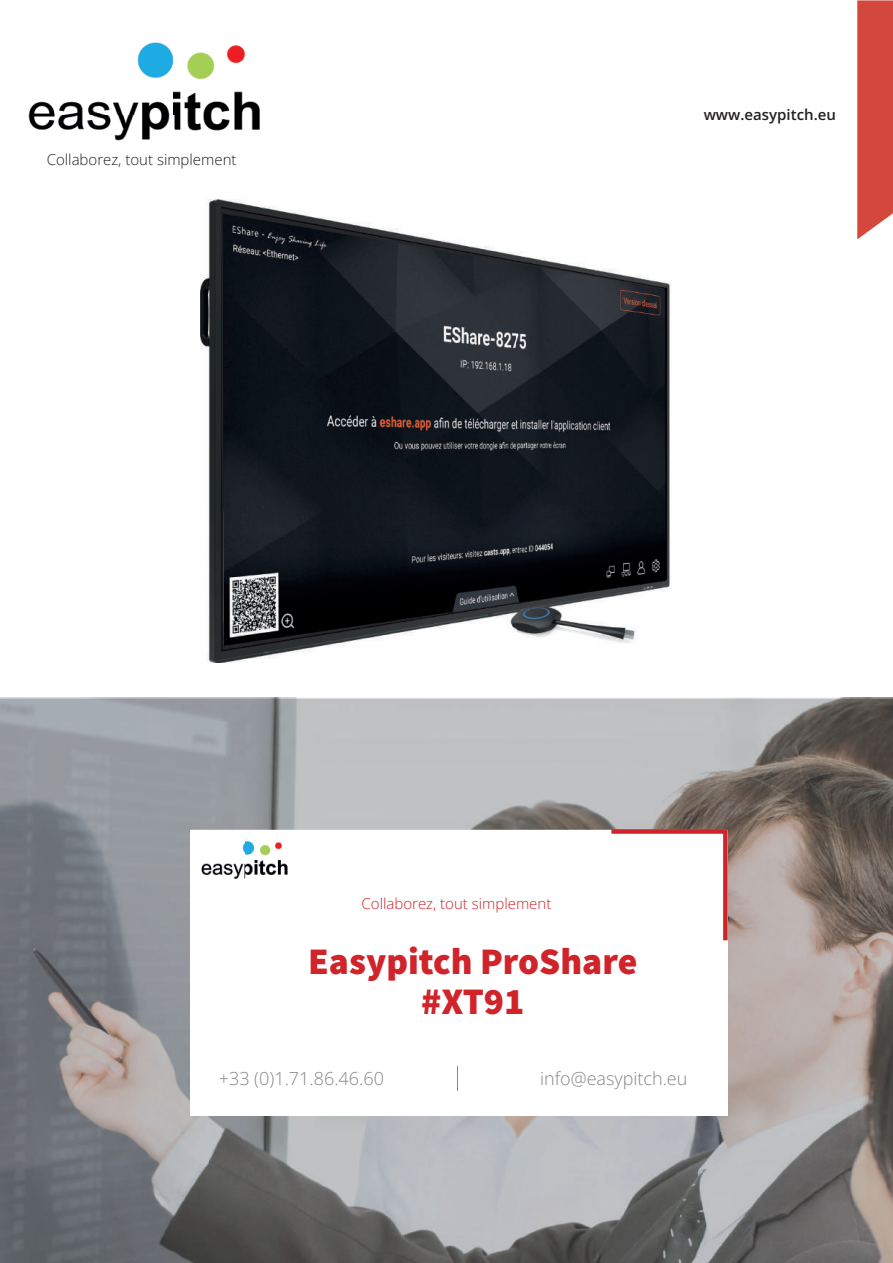
<style>
.page{position:relative;width:893px;height:1263px;background:#fff}
.page>*{position:absolute;margin:0;border:0;box-sizing:border-box;transform-origin:0 0}
.t1{font:900 37.5px/40.5px "Source Sans Pro";color:#d1232a;text-align:center}
.t2{font:300 18px "Open Sans";color:#848689}
.t3{font:300 15px "Open Sans";color:#231f20}
.t4{font:300 15px "Open Sans";color:#d1232a}
.t5{font:600 15px "Open Sans";color:#231f20}
</style>
<div class="page">
<img style="left:28px;top:42px;width:232px;height:99px">
<svg style="left:857px;top:0;width:36px;height:240px;background:#d6544b"></svg>
<img style="left:200px;top:200px;width:472px;height:463px">
<img style="left:683px;top:698px;width:210px;height:565px">
<img style="left:0;top:698px;width:683px;height:154px">
<img style="left:0;top:852px;width:210px;height:411px">
<img style="left:210px;top:1116px;width:473px;height:147px">
<div style="left:190px;top:830px;width:537px;height:286px;background:#fff"></div>
<img style="left:201px;top:841px;width:87px;height:38px">
<svg style="left:457px;top:1066px;width:1px;height:24px"></svg>
<svg style="left:611px;top:829px;width:117px;height:111px"></svg>
<p class="t3" style="left:47px;top:149px;width:191px">Collaborez, tout simplement</p>
<p class="t5" style="left:704px;top:104px;width:134px">www.easypitch.eu</p>
<p class="t4" style="left:362px;top:893px;width:191px">Collaborez, tout simplement</p>
<h1 class="t1" style="left:308px;top:940px;width:331px">Easypitch ProShare #XT91</h1>
<p class="t2" style="left:219px;top:1066px;width:167px">+33 (0)1.71.86.46.60</p>
<p class="t2" style="left:540px;top:1066px;width:149px">info@easypitch.eu</p>
</div>
